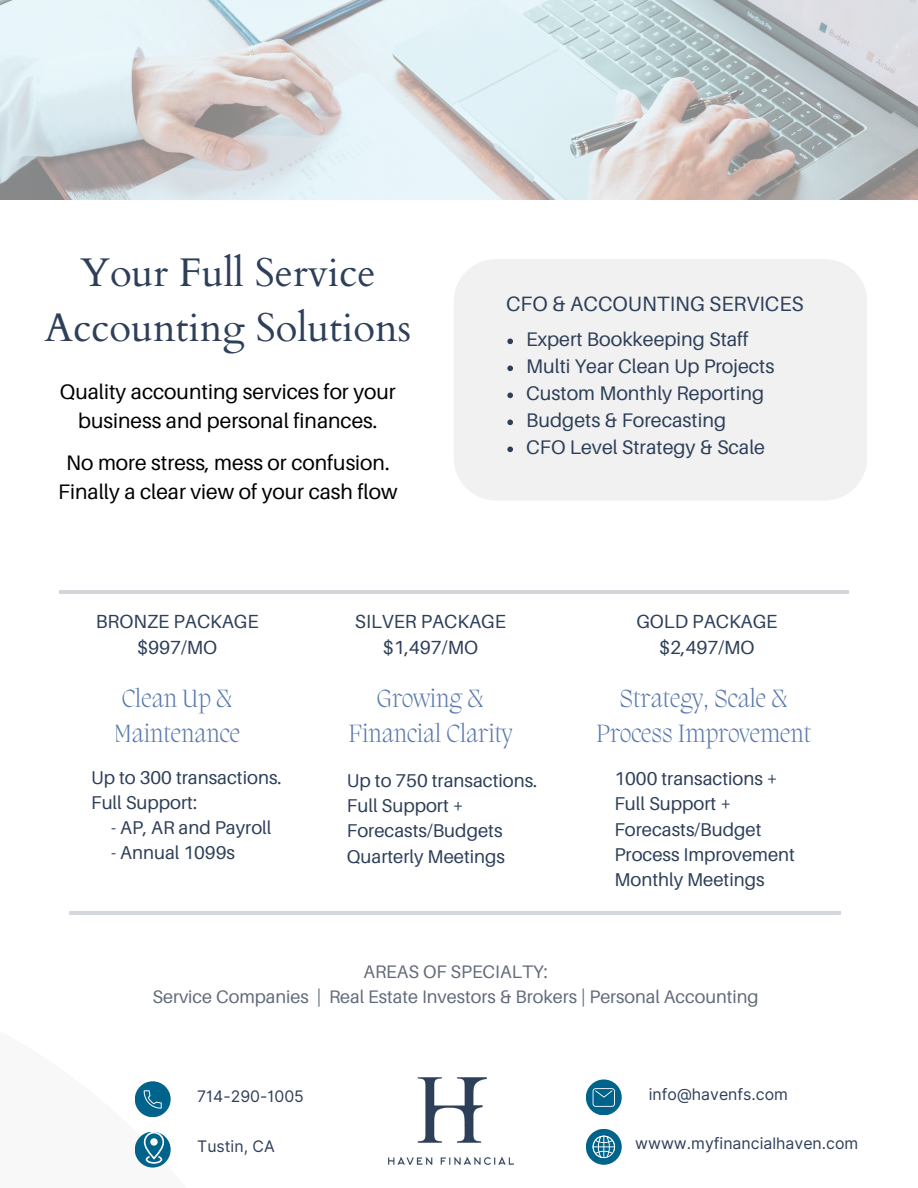
<style>
.page{position:relative;width:918px;height:1188px;background:#fff}
.page>*{position:absolute;margin:0;border:0;box-sizing:border-box;transform-origin:0 0}
.t1{font:40.05px/55.2px "Cardo";color:#2e3f59;text-align:center}
.t2{font:200 25.5px/35.1px "Migra";color:#5878ab;text-align:center}
.t3{font:21px/29.2px "Aileron";color:#000;text-align:center}
.t4{font:20.85px "Aileron";color:#2e3f59}
.t5{font:19.65px "Aileron";color:#2e3f59}
.t6{font:19.05px/26.1px "Aileron";color:#2e3f59;text-align:center}
.t7{font:18.6px/25px "Aileron";color:#2e3f59}
.t8{font:18.15px/24.8px "Aileron";color:#626b7b;text-align:center}
.t9{font:15.9px "Inter";color:#2e3f59}
</style>
<div class="page">
<img style="left:0;top:0;width:918px;height:199px">
<hr style="left:69px;top:911px;width:771px;height:4px;background:#d4d7dc">
<hr style="left:59px;top:590px;width:789px;height:4px;background:#d2d5da">
<div style="left:586px;top:1079px;width:36px;height:36px;background:#00638c;border-radius:50%"></div>
<div style="left:586px;top:1129px;width:36px;height:36px;background:#00638c;border-radius:50%"></div>
<svg style="left:593px;top:1136px;width:22px;height:22px"></svg>
<svg style="left:593px;top:1088px;width:22px;height:19px"></svg>
<div style="left:135px;top:1081px;width:36px;height:36px;background:#00638c;border-radius:50%"></div>
<svg style="left:144px;top:1090px;width:18px;height:19px"></svg>
<div style="left:135px;top:1132px;width:36px;height:36px;background:#00638c;border-radius:50%"></div>
<svg style="left:144px;top:1132px;width:20px;height:31px"></svg>
<div style="left:150px;top:1138px;width:8px;height:8px;background:#fafafa;border-radius:50%"></div>
<img style="left:389px;top:1078px;width:125px;height:87px">
<div style="left:454px;top:259px;width:413px;height:241px;background:#f1f1f1"></div>
<svg style="left:507px;top:339px;width:6px;height:5px"></svg>
<svg style="left:507px;top:366px;width:6px;height:5px"></svg>
<svg style="left:507px;top:393px;width:6px;height:5px"></svg>
<svg style="left:507px;top:420px;width:6px;height:5px"></svg>
<svg style="left:507px;top:447px;width:6px;height:5px"></svg>
<h1 class="t1" style="left:45px;top:246px;width:368px">Your Full Service<br>Accounting Solutions</h1>
<p class="t3" style="left:60px;top:377px;width:337px">Quality accounting services for your business and personal finances.</p>
<p class="t3" style="left:58px;top:447px;width:341px">No more stress, mess or confusion.<br>Finally a clear view of your cash flow</p>
<p class="t4" style="left:506px;top:290px;width:299px">CFO &amp; ACCOUNTING SERVICES</p>
<h4 class="t5" style="left:526px;top:327px;width:224px">Expert Bookkeeping Staff</h4>
<h4 class="t5" style="left:526px;top:354px;width:250px">Multi Year Clean Up Projects</h4>
<h3 class="t5" style="left:526px;top:381px;width:240px">Custom Monthly Reporting</h3>
<p class="t5" style="left:526px;top:408px;width:201px">Budgets &amp; Forecasting</p>
<p class="t5" style="left:526px;top:435px;width:240px">CFO Level Strategy &amp; Scale</p>
<h3 class="t6" style="left:96px;top:608px;width:164px">BRONZE PACKAGE $997/MO</h3>
<h3 class="t6" style="left:355px;top:608px;width:152px">SILVER PACKAGE $1,497/MO</h3>
<h2 class="t6" style="left:636px;top:608px;width:143px">GOLD PACKAGE $2,497/MO</h2>
<p class="t2" style="left:114px;top:682px;width:127px;text-align:left">Clean Up &amp;<br>Maintenance</p>
<p class="t2" style="left:596px;top:682px;width:216px">Strategy, Scale &amp;<br>Process Improvement</p>
<p class="t2" style="left:348px;top:682px;width:165px">Growing &amp;<br>Financial Clarity</p>
<h2 class="t7" style="left:91px;top:765px;width:192px">Up to 300 transactions.<br>Full Support:</h2>
<h2 class="t7" style="left:111px;top:815px;width:162px">- AP, AR and Payroll</h2>
<h2 class="t7" style="left:111px;top:840px;width:125px">- Annual 1099s</h2>
<h2 class="t7" style="left:347px;top:768px;width:192px">Up to 750 transactions.<br>Full Support +<br>Forecasts/Budgets<br>Quarterly Meetings</h2>
<h5 class="t7" style="left:614px;top:766px;width:182px">1000 transactions +<br>Full Support +<br>Forecasts/Budget<br>Process Improvement<br>Monthly Meetings</h5>
<h3 class="t8" style="left:152px;top:959px;width:608px">AREAS OF SPECIALTY:<br>Service Companies | Real Estate Investors &amp; Brokers | Personal Accounting</h3>
<p class="t9" style="left:197px;top:1086px;width:108px">714-290-1005</p>
<p class="t9" style="left:197px;top:1137px;width:79px">Tustin, CA</p>
<h5 class="t9" style="left:649px;top:1085px;width:141px">info@havenfs.com</h5>
<h5 class="t9" style="left:635px;top:1134px;width:225px">wwww.myfinancialhaven.com</h5>
</div>
